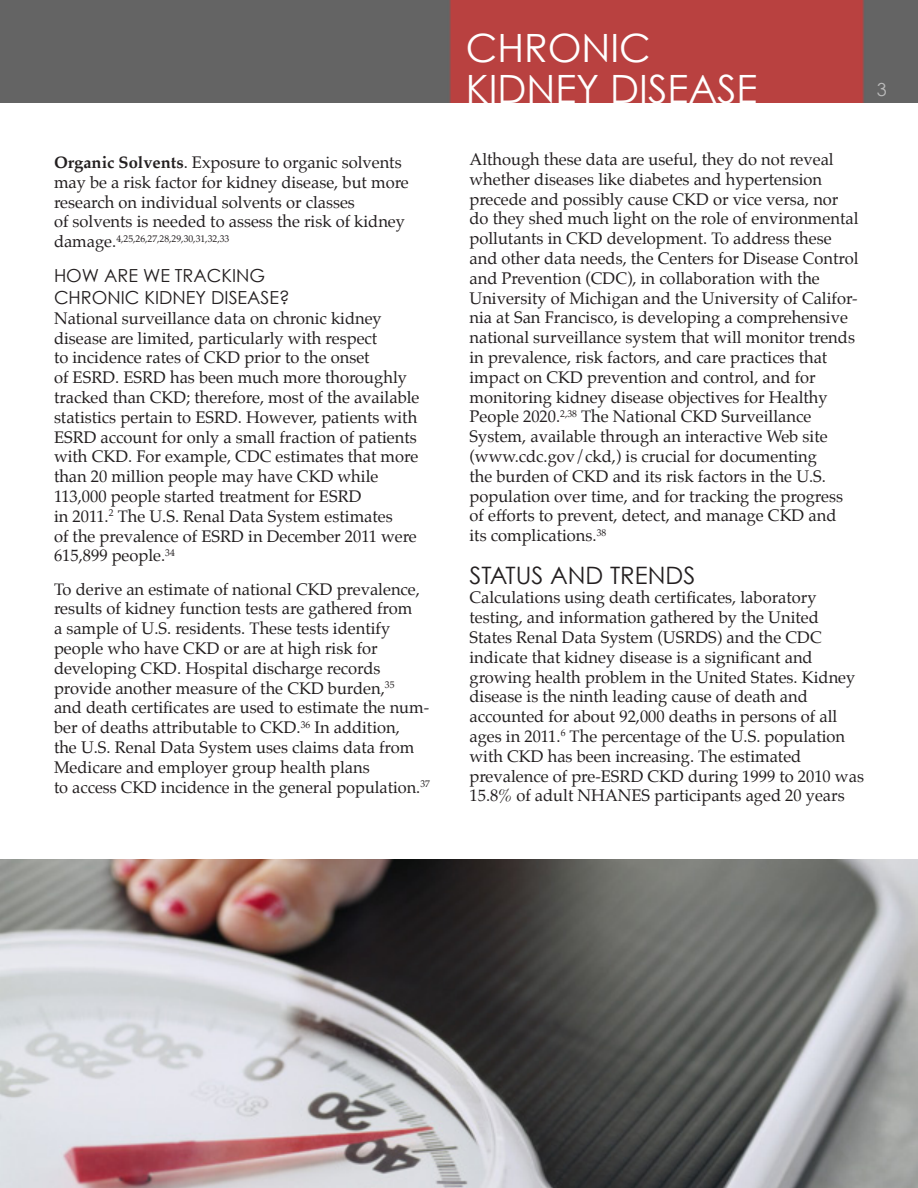
<style>
.page{position:relative;width:918px;height:1188px;background:#fff}
.page>*{position:absolute;margin:0;border:0;box-sizing:border-box;transform-origin:0 0}
.t1{font:39px/40.5px "Century Gothic";color:#fff}
.TITLE_2{font:24px "Century Gothic";color:#231f20}
.TITLE_3{font:18px/21.6px "Century Gothic";color:#231f20}
.t2{font:18px "Century Gothic";color:#bbb}
.Paragraph_1{font:16.5px/19.8px "Palatino";color:#231f20}
.Paragraph_1-2{font:9.6px "Palatino";color:#231f20}
.s1{font-weight:700}
.s2{font-size:16.5px}
</style>
<div class="page">
<img style="left:0;top:0;width:918px;height:103px">
<img style="left:0;top:860px;width:918px;height:328px">
<p class="Paragraph_1" style="left:54px;top:152px;width:356px"><span class="s1">Organic Solvents</span>. Exposure to organic solvents may be a risk factor for kidney disease, but more research on individual solvents or classes<br>of solvents is needed to assess the risk of kidney</p>
<p class="Paragraph_1-2" style="left:54px;top:231px;width:177px"><span class="s2">damage.</span>4,25,26,27,28,29,30,31,32,33</p>
<p class="TITLE_3" style="left:54px;top:265px;width:237px">HOW ARE WE TRACKING<br>CHRONIC KIDNEY DISEASE?</p>
<p class="Paragraph_1" style="left:54px;top:308px;width:367px">National surveillance data on chronic kidney disease are limited, particularly with respect<br>to incidence rates of CKD prior to the onset<br>of ESRD. ESRD has been much more thoroughly tracked than CKD; therefore, most of the available statistics pertain to ESRD. However, patients with ESRD account for only a small fraction of patients with CKD. For example, CDC estimates that more than 20 million people may have CKD while 113,000 people started treatment for ESRD<br>in 2011.<sup>2</sup> The U.S. Renal Data System estimates<br>of the prevalence of ESRD in December 2011 were 615,899 people.<sup>34</sup></p>
<p class="Paragraph_1" style="left:54px;top:579px;width:377px">To derive an estimate of national CKD prevalence, results of kidney function tests are gathered from<br>a sample of U.S. residents. These tests identify people who have CKD or are at high risk for developing CKD. Hospital discharge records provide another measure of the CKD burden,<sup>35<br></sup>and death certificates are used to estimate the num&shy;ber of deaths attributable to CKD.<sup>36</sup> In addition,<br>the U.S. Renal Data System uses claims data from Medicare and employer group health plans<br>to access CKD incidence in the general population.<sup>37</sup></p>
<h1 class="t1" style="left:466px;top:27px;width:293px">CHRONIC<br>KIDNEY DISEASE</h1>
<p class="t2" style="left:877px;top:78px;width:11px">3</p>
<p class="Paragraph_1" style="left:470px;top:149px;width:391px">Although these data are useful, they do not reveal whether diseases like diabetes and hypertension precede and possibly cause CKD or vice versa, nor do they shed much light on the role of environmental pollutants in CKD development. To address these and other data needs, the Centers for Disease Control and Prevention (CDC), in collaboration with the University of Michigan and the University of Califor&shy;nia at San Francisco, is developing a comprehensive national surveillance system that will monitor trends in prevalence, risk factors, and care practices that impact on CKD prevention and control, and for monitoring kidney disease objectives for Healthy People 2020.<sup>2,38</sup> The National CKD Surveillance System, available through an interactive Web site (www.cdc.gov/ckd,) is crucial for documenting<br>the burden of CKD and its risk factors in the U.S. population over time, and for tracking the progress of efforts to prevent, detect, and manage CKD and<br>its complications.<sup>38</sup></p>
<p class="TITLE_2" style="left:470px;top:560px;width:227px">STATUS AND TRENDS</p>
<p class="Paragraph_1" style="left:470px;top:588px;width:396px">Calculations using death certificates, laboratory testing, and information gathered by the United States Renal Data System (USRDS) and the CDC indicate that kidney disease is a significant and growing health problem in the United States. Kidney disease is the ninth leading cause of death and accounted for about 92,000 deaths in persons of all ages in 2011.<sup>6</sup> The percentage of the U.S. population with CKD has been increasing. The estimated prevalence of pre-ESRD CKD during 1999 to 2010 was 15.8% of adult NHANES participants aged 20 years</p>
</div>
